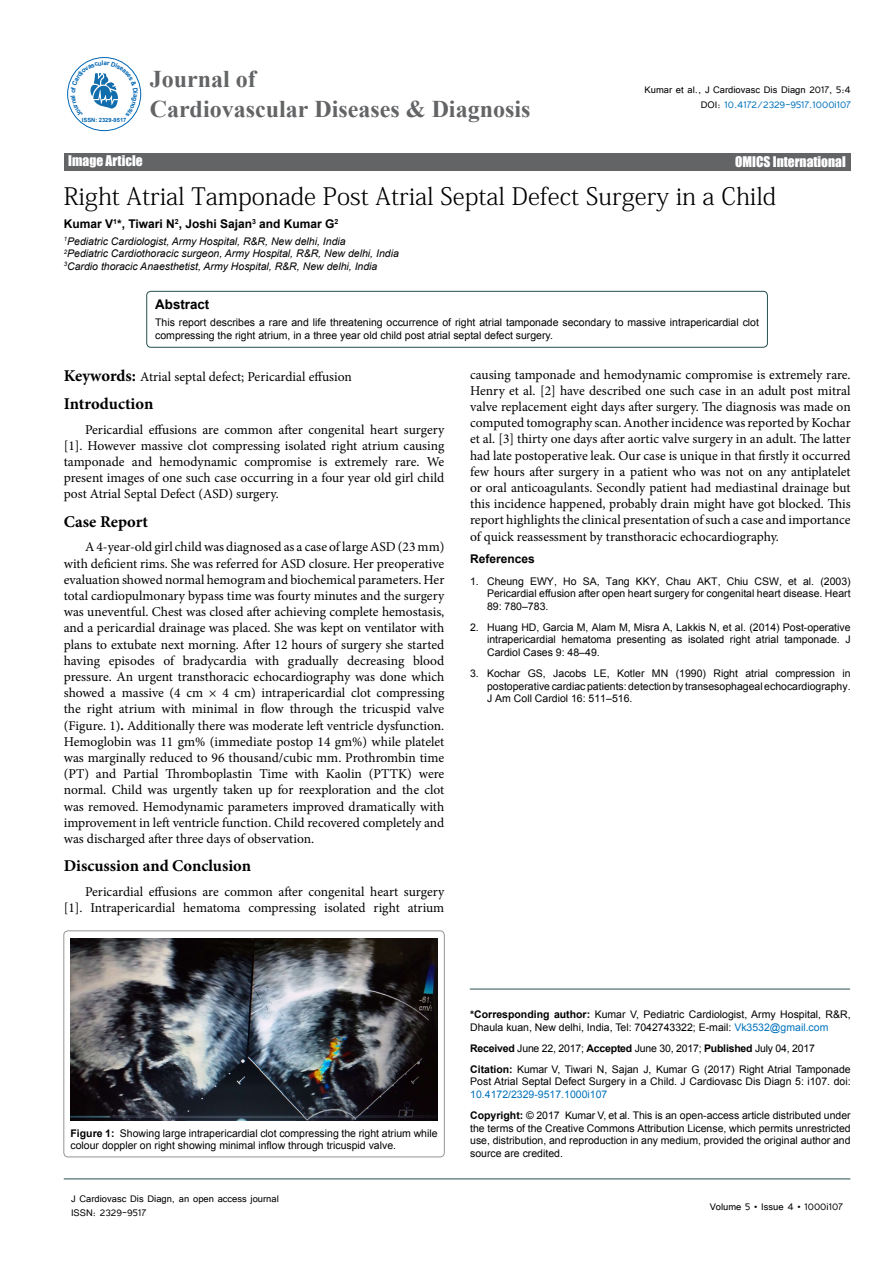
<style>
.page{position:relative;width:893px;height:1263px;background:#fff}
.page>*{position:absolute;margin:0;border:0;box-sizing:border-box;transform-origin:0 0}
.t1{font:24px "Adobe Fangsong Std";color:#000}
.t2{font:700 24px "Times New Roman";color:#636466}
.t3{font:700 16.5px "Minion Pro";color:#000}
.t4{font:13.5px/16.2px "Minion Pro";color:#000;text-align:justify}
.t5{font:13.5px "Impact";color:#fff}
.t6{font:700 13.35px "Arial";color:#000}
.t7{font:12px/14.4px "Tunga";color:#000}
.t8{font:700 12px "Arial";color:#000}
.t9{font:10.5px/12.6px "Arial";color:#000}
.t10{font:italic 10.5px/12.6px "Arial";color:#000}
.t11{font:700 5.7px "Arial";color:#0066b3}
.s1{color:#0072bc}
.s2{font-weight:700;font-size:16.5px}
.s3{font-weight:700}
</style>
<div class="page">
<hr style="left:64px;top:1179px;width:786px;height:1px;background:#265150">
<div style="left:64px;top:153px;width:786px;height:17px;background:#636466"></div>
<div style="left:147px;top:291px;width:620px;height:56px;border:1px solid #265150;border-radius:4px"></div>
<hr style="left:470px;top:989px;width:380px;height:1px;background:#265150">
<div style="left:64px;top:931px;width:380px;height:226px;border:1px solid #939598;border-radius:4px"></div>
<img style="left:71px;top:938px;width:367px;height:183px">
<div style="left:67px;top:57px;width:74px;height:74px;border:1px solid #0066b3;border-radius:50%"></div>
<svg style="left:71px;top:60px;width:67px;height:57px"></svg>
<p class="t11" style="left:82px;top:116px;width:46px">ISSN: 2329-9517</p>
<h1 class="t2" style="left:150px;top:63px;width:108px">Journal of</h1>
<h1 class="t2" style="left:150px;top:93px;width:382px">Cardiovascular Diseases &amp; Diagnosis</h1>
<p class="t7" style="left:645px;top:82px;width:208px;text-align:right">Kumar et al., J Cardiovasc Dis Diagn 2017, 5:4<br>DOI: <span class="s1">10.4172/2329-9517.1000i107</span></p>
<p class="t5" style="left:68px;top:150px;width:76px">Image Article</p>
<p class="t5" style="left:735px;top:151px;width:112px">OMICS International</p>
<h1 class="t1" style="left:64px;top:181px;width:714px">Right Atrial Tamponade Post Atrial Septal Defect Surgery in a Child</h1>
<p class="t8" style="left:64px;top:216px;width:276px">Kumar V<sup>1</sup>*, Tiwari N<sup>2</sup>, Joshi Sajan<sup>3</sup> and Kumar G<sup>2</sup></p>
<p class="t10" style="left:64px;top:235px;width:337px"><sup>1</sup>Pediatric Cardiologist, Army Hospital, R&amp;R, New delhi, India<br><sup>2</sup>Pediatric Cardiothoracic surgeon, Army Hospital, R&amp;R, New delhi, India<br><sup>3</sup>Cardio thoracic Anaesthetist, Army Hospital, R&amp;R, New delhi, India</p>
<p class="t6" style="left:155px;top:296px;width:56px">Abstract</p>
<p class="t9" style="left:155px;top:316px;width:605px">This report describes a rare and life threatening occurrence of right atrial tamponade secondary to massive intrapericardial clot compressing the right atrium, in a three year old child post atrial septal defect surgery.</p>
<p class="t4" style="left:64px;top:368px;width:290px"><span class="s2">Keywords:</span> Atrial septal defect; Pericardial effusion</p>
<p class="t3" style="left:64px;top:392px;width:91px">Introduction</p>
<p class="t4" style="left:64px;top:421px;width:382px;text-indent:21px">Pericardial effusions are common after congenital heart surgery [1]. However massive clot compressing isolated right atrium causing tamponade and hemodynamic compromise is extremely rare. We present images of one such case occurring in a four year old girl child post Atrial Septal Defect (ASD) surgery.</p>
<p class="t3" style="left:64px;top:510px;width:86px">Case Report</p>
<p class="t4" style="left:64px;top:539px;width:382px;text-indent:21px">A 4-year-old girl child was diagnosed as a case of large ASD (23 mm) with deficient rims. She was referred for ASD closure. Her preoperative evaluation showed normal hemogram and biochemical parameters. Her total cardiopulmonary bypass time was fourty minutes and the surgery was uneventful. Chest was closed after achieving complete hemostasis, and a pericardial drainage was placed. She was kept on ventilator with plans to extubate next morning. After 12 hours of surgery she started having episodes of bradycardia with gradually decreasing blood pressure. An urgent transthoracic echocardiography was done which showed a massive (4 cm × 4 cm) intrapericardial clot compressing the right atrium with minimal in flow through the tricuspid valve (Figure. 1)<span class="s3">.</span> Additionally there was moderate left ventricle dysfunction.<br>Hemoglobin was 11 gm% (immediate postop 14 gm%) while platelet was marginally reduced to 96 thousand/cubic mm. Prothrombin time (PT) and Partial Thromboplastin Time with Kaolin (PTTK) were normal. Child was urgently taken up for reexploration and the clot was removed. Hemodynamic parameters improved dramatically with improvement in left ventricle function. Child recovered completely and was discharged after three days of observation.</p>
<p class="t3" style="left:64px;top:854px;width:189px">Discussion and Conclusion</p>
<p class="t4" style="left:64px;top:884px;width:382px;text-align:right">Pericardial effusions are common after congenital heart surgery [1]. Intrapericardial hematoma compressing isolated right atrium</p>
<p class="t4" style="left:470px;top:366px;width:382px">causing tamponade and hemodynamic compromise is extremely rare.<br>Henry et al. [2] have described one such case in an adult post mitral valve replacement eight days after surgery. The diagnosis was made on computed tomography scan. Another incidence was reported by Kochar et al. [3] thirty one days after aortic valve surgery in an adult. The latter had late postoperative leak. Our case is unique in that firstly it occurred few hours after surgery in a patient who was not on any antiplatelet or oral anticoagulants. Secondly patient had mediastinal drainage but this incidence happened, probably drain might have got blocked. This report highlights the clinical presentation of such a case and importance of quick reassessment by transthoracic echocardiography.</p>
<p class="t8" style="left:470px;top:551px;width:66px">References</p>
<p class="t9" style="left:487px;top:575px;width:365px;text-align:justify;text-indent:-17px">1. Cheung EWY, Ho SA, Tang KKY, Chau AKT, Chiu CSW, et al. (2003)<br>Pericardial effusion after open heart surgery for congenital heart disease. Heart 89: 780–783.</p>
<p class="t9" style="left:487px;top:621px;width:365px;text-align:justify;text-indent:-17px">2. Huang HD, Garcia M, Alam M, Misra A, Lakkis N, et al. (2014) Post-operative intrapericardial hematoma presenting as isolated right atrial tamponade. J Cardiol Cases 9: 48–49.</p>
<p class="t9" style="left:487px;top:667px;width:365px;text-align:justify;text-indent:-17px">3. Kochar GS, Jacobs LE, Kotler MN (1990) Right atrial compression in postoperative cardiac patients: detection by transesophageal echocardiography.<br>J Am Coll Cardiol 16: 511–516.</p>
<p class="t9" style="left:71px;top:1127px;width:369px"><span class="s3">Figure 1:</span> Showing large intrapericardial clot compressing the right atrium while colour doppler on right showing minimal inflow through tricuspid valve.</p>
<p class="t7" style="left:71px;top:1190px;width:209px">J Cardiovasc Dis Diagn, an open access journal<br>ISSN: 2329-9517</p>
<p class="t9" style="left:470px;top:1008px;width:382px"><span class="s3">*Corresponding author:</span> Kumar V, Pediatric Cardiologist, Army Hospital, R&amp;R,<br>Dhaula kuan, New delhi, India, Tel: 7042743322; E-mail: <span class="s1">Vk3532@gmail.com</span></p>
<p class="t9" style="left:470px;top:1037px;width:382px;line-height:21.1px"><span class="s3">Received</span> June 22, 2017; <span class="s3">Accepted</span> June 30, 2017; <span class="s3">Published</span> July 04, 2017<br><span class="s3">Citation:</span> Kumar V, Tiwari N, Sajan J, Kumar G (2017) Right Atrial Tamponade</p>
<p class="t9" style="left:470px;top:1075px;width:382px">Post Atrial Septal Defect Surgery in a Child. J Cardiovasc Dis Diagn 5: i107. doi:</p>
<p class="t9" style="left:470px;top:1084px;width:382px;line-height:21.1px"><span class="s1">10.4172/2329-9517.1000i107<br></span><span class="s3">Copyright:</span> © 2017 Kumar V, et al. This is an open-access article distributed under</p>
<p class="t9" style="left:470px;top:1122px;width:382px;text-align:justify">the terms of the Creative Commons Attribution License, which permits unrestricted use, distribution, and reproduction in any medium, provided the original author and source are credited.</p>
<p class="t7" style="left:710px;top:1199px;width:135px">Volume 5 • Issue 4 • 1000i107</p>
</div>
